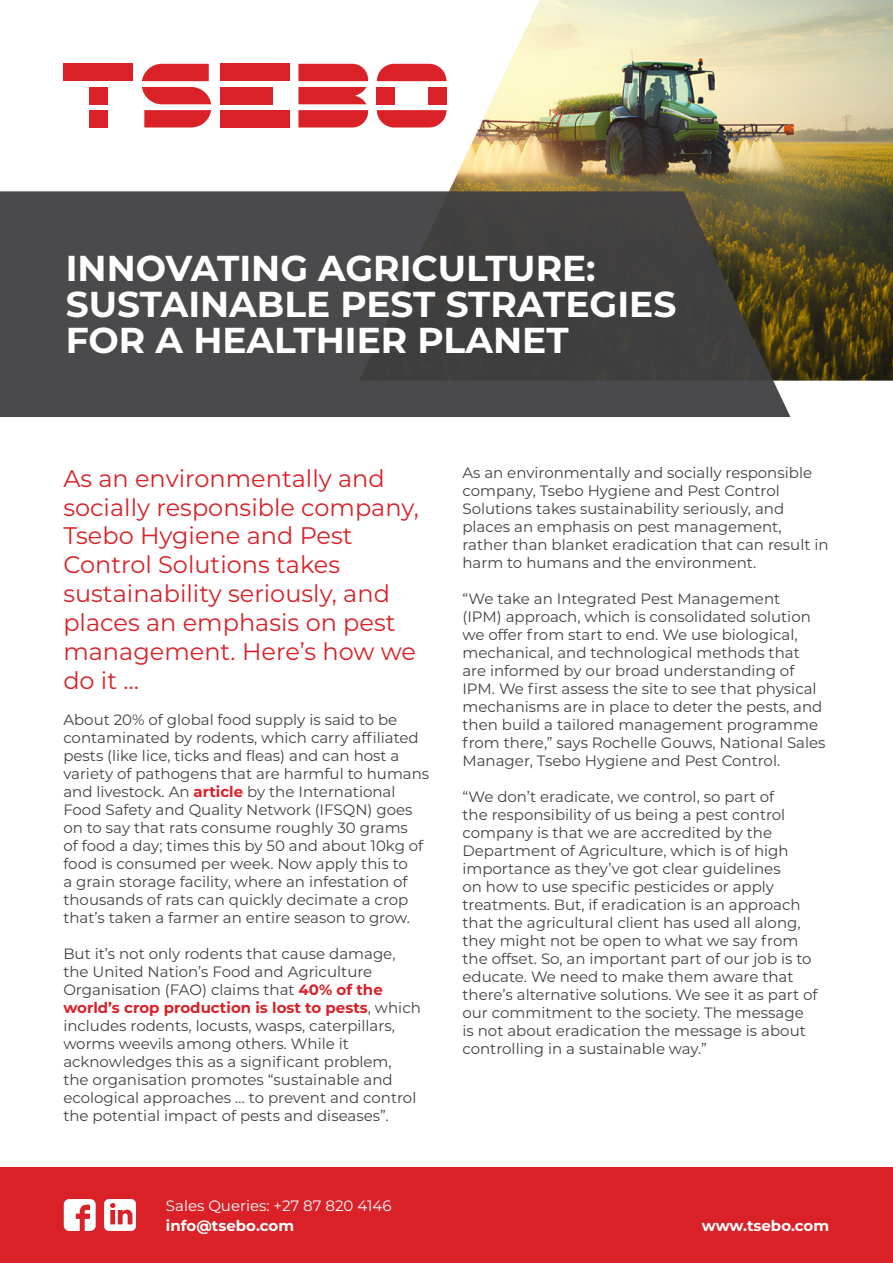
<style>
.page{position:relative;width:893px;height:1263px;background:#fff}
.page>*{position:absolute;margin:0;border:0;box-sizing:border-box;transform-origin:0 0}
.t1{font:700 36px/36px "Montserrat";color:#fff}
.t2{font:24px/28.8px "Montserrat";color:#da2128}
.t3{font:15px/18px "Montserrat";color:#414042}
.t4{font:700 15px "Montserrat";color:#fff}
.t5{font:15px "Montserrat";color:#fff}
.s1{font-weight:700;color:#da2128}
</style>
<div class="page">
<img style="left:359px;top:0;width:534px;height:381px">
<svg style="left:0;top:191px;width:790px;height:226px;fill:#4a494b"></svg>
<div style="left:0;top:1167px;width:893px;height:96px;background:#da2128"></div>
<svg style="left:64px;top:1199px;width:32px;height:32px"></svg>
<svg style="left:104px;top:1199px;width:32px;height:32px"></svg>
<div style="left:220px;top:64px;width:70px;height:17px;background:#da2128"></div>
<div style="left:220px;top:110px;width:70px;height:17px;background:#da2128"></div>
<div style="left:220px;top:87px;width:53px;height:17px;background:#da2128"></div>
<svg style="left:144px;top:110px;width:67px;height:17px"></svg>
<svg style="left:142px;top:87px;width:69px;height:17px"></svg>
<svg style="left:142px;top:64px;width:67px;height:17px"></svg>
<svg style="left:377px;top:64px;width:69px;height:17px"></svg>
<div style="left:377px;top:87px;width:18px;height:17px;background:#da2128"></div>
<div style="left:428px;top:87px;width:18px;height:17px;background:#da2128"></div>
<svg style="left:377px;top:110px;width:69px;height:17px"></svg>
<div style="left:63px;top:64px;width:70px;height:17px;background:#da2128"></div>
<div style="left:89px;top:110px;width:18px;height:18px;background:#da2128"></div>
<div style="left:89px;top:87px;width:18px;height:17px;background:#da2128"></div>
<svg style="left:298px;top:64px;width:70px;height:17px"></svg>
<svg style="left:298px;top:110px;width:70px;height:17px"></svg>
<svg style="left:298px;top:87px;width:68px;height:17px"></svg>
<h1 class="t1" style="left:66px;top:249px;width:612px">INNOVATING AGRICULTURE:<br>SUSTAINABLE PEST STRATEGIES<br>FOR A HEALTHIER PLANET</h1>
<h2 class="t2" style="left:63px;top:463px;width:357px">As an environmentally and socially responsible company,<br>Tsebo Hygiene and Pest<br>Control Solutions takes sustainability seriously, and places an emphasis on pest management. Here’s how we do it …</h2>
<p class="t3" style="left:63px;top:710px;width:367px">About 20% of global food supply is said to be contaminated by rodents, which carry affiliated pests (like lice, ticks and fleas) and can host a variety of pathogens that are harmful to humans and livestock. An <span class="s1">article</span> by the International Food Safety and Quality Network (IFSQN) goes on to say that rats consume roughly 30 grams<br>of food a day; times this by 50 and about 10kg of food is consumed per week. Now apply this to<br>a grain storage facility, where an infestation of thousands of rats can quickly decimate a crop that’s taken a farmer an entire season to grow.</p>
<p class="t3" style="left:63px;top:944px;width:359px">But it’s not only rodents that cause damage, the United Nation’s Food and Agriculture Organisation (FAO) claims that <span class="s1">40% of the world’s crop production is lost to pests</span>, which includes rodents, locusts, wasps, caterpillars, worms weevils among others. While it acknowledges this as a significant problem,<br>the organisation promotes “sustainable and ecological approaches … to prevent and control the potential impact of pests and diseases”.</p>
<p class="t5" style="left:166px;top:1196px;width:227px">Sales Queries: +27 87 820 4146</p>
<p class="t4" style="left:166px;top:1215px;width:130px">info@tsebo.com</p>
<p class="t3" style="left:462px;top:463px;width:368px">As an environmentally and socially responsible company, Tsebo Hygiene and Pest Control Solutions takes sustainability seriously, and places an emphasis on pest management, rather than blanket eradication that can result in harm to humans and the environment.</p>
<p class="t3" style="left:462px;top:589px;width:365px">“We take an Integrated Pest Management<br>(IPM) approach, which is consolidated solution we offer from start to end. We use biological, mechanical, and technological methods that are informed by our broad understanding of IPM. We first assess the site to see that physical mechanisms are in place to deter the pests, and then build a tailored management programme from there,” says Rochelle Gouws, National Sales Manager, Tsebo Hygiene and Pest Control.</p>
<p class="t3" style="left:462px;top:787px;width:357px">“We don’t eradicate, we control, so part of<br>the responsibility of us being a pest control company is that we are accredited by the Department of Agriculture, which is of high importance as they’ve got clear guidelines<br>on how to use specific pesticides or apply treatments. But, if eradication is an approach that the agricultural client has used all along, they might not be open to what we say from the offset. So, an important part of our job is to educate. We need to make them aware that there’s alternative solutions. We see it as part of our commitment to the society. The message is not about eradication the message is about controlling in a sustainable way.”</p>
<p class="t4" style="left:702px;top:1215px;width:129px">www.tsebo.com</p>
</div>
